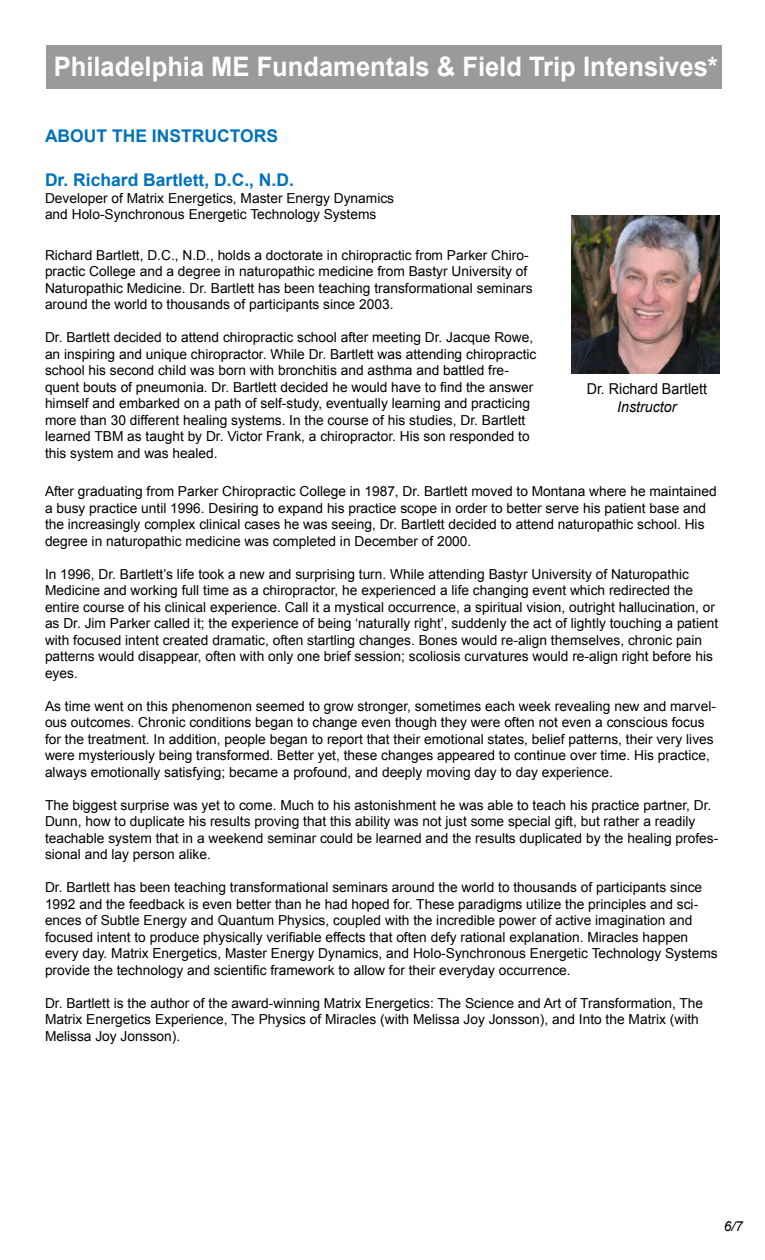
<style>
.page{position:relative;width:765px;height:1260px;background:#fff}
.page>*{position:absolute;margin:0;border:0;box-sizing:border-box;transform-origin:0 0}
.t1{font:700 26.88px "Arial";color:#fff;scale:.95 1}
.t2{font:700 17.5px "Arial";color:#0072bc}
.t3{font:15px "Arial";color:#000;scale:.95 1}
.t4{font:italic 15px "Arial";color:#000;scale:.95 1}
.t5{font:13.75px/16.5px "Arial";color:#000}
.t6{font:italic 13.75px "Arial";color:#000}
</style>
<div class="page">
<div style="left:46px;top:45px;width:675px;height:43px;background:#9a9a9a"></div>
<img style="left:571px;top:216px;width:148px;height:158px">
<h1 class="t1" style="left:54px;top:49px;width:700px">Philadelphia ME Fundamentals &amp; Field Trip Intensives*</h1>
<p class="t2" style="left:45px;top:124px;width:235px">ABOUT THE INSTRUCTORS</p>
<p class="t2" style="left:45px;top:169px;width:250px">Dr. Richard Bartlett, D.C., N.D.</p>
<p class="t5" style="left:45px;top:190px;width:351px">Developer of Matrix Energetics, Master Energy Dynamics and Holo-Synchronous Energetic Technology Systems</p>
<p class="t5" style="left:45px;top:247px;width:489px">Richard Bartlett, D.C., N.D., holds a doctorate in chiropractic from Parker Chiro&shy;practic College and a degree in naturopathic medicine from Bastyr University of Naturopathic Medicine. Dr. Bartlett has been teaching transformational seminars around the world to thousands of participants since 2003.</p>
<p class="t5" style="left:45px;top:329px;width:493px">Dr. Bartlett decided to attend chiropractic school after meeting Dr. Jacque Rowe, an inspiring and unique chiropractor. While Dr. Bartlett was attending chiropractic school his second child was born with bronchitis and asthma and battled fre&shy;quent bouts of pneumonia. Dr. Bartlett decided he would have to find the answer himself and embarked on a path of self-study, eventually learning and practicing more than 30 different healing systems. In the course of his studies, Dr. Bartlett learned TBM as taught by Dr. Victor Frank, a chiropractor. His son responded to this system and was healed.</p>
<p class="t5" style="left:45px;top:483px;width:673px">After graduating from Parker Chiropractic College in 1987, Dr. Bartlett moved to Montana where he maintained a busy practice until 1996. Desiring to expand his practice scope in order to better serve his patient base and the increasingly complex clinical cases he was seeing, Dr. Bartlett decided to attend naturopathic school. His degree in naturopathic medicine was completed in December of 2000.</p>
<p class="t5" style="left:45px;top:566px;width:675px">In 1996, Dr. Bartlett’s life took a new and surprising turn. While attending Bastyr University of Naturopathic Medicine and working full time as a chiropractor, he experienced a life changing event which redirected the entire course of his clinical experience. Call it a mystical occurrence, a spiritual vision, outright hallucination, or as Dr. Jim Parker called it; the experience of being ‘naturally right’, suddenly the act of lightly touching a patient with focused intent created dramatic, often startling changes. Bones would re-align themselves, chronic pain patterns would disappear, often with only one brief session; scoliosis curvatures would re-align right before his eyes.</p>
<p class="t5" style="left:45px;top:698px;width:673px">As time went on this phenomenon seemed to grow stronger, sometimes each week revealing new and marvel&shy;ous outcomes. Chronic conditions began to change even though they were often not even a conscious focus for the treatment. In addition, people began to report that their emotional states, belief patterns, their very lives were mysteriously being transformed. Better yet, these changes appeared to continue over time. His practice, always emotionally satisfying; became a profound, and deeply moving day to day experience.</p>
<p class="t5" style="left:45px;top:797px;width:675px">The biggest surprise was yet to come. Much to his astonishment he was able to teach his practice partner, Dr.<br>Dunn, how to duplicate his results proving that this ability was not just some special gift, but rather a readily teachable system that in a weekend seminar could be learned and the results duplicated by the healing profes&shy;sional and lay person alike.</p>
<p class="t5" style="left:45px;top:879px;width:674px">Dr. Bartlett has been teaching transformational seminars around the world to thousands of participants since 1992 and the feedback is even better than he had hoped for. These paradigms utilize the principles and sci&shy;ences of Subtle Energy and Quantum Physics, coupled with the incredible power of active imagination and focused intent to produce physically verifiable effects that often defy rational explanation. Miracles happen every day. Matrix Energetics, Master Energy Dynamics, and Holo-Synchronous Energetic Technology Systems provide the technology and scientific framework to allow for their everyday occurrence.</p>
<p class="t5" style="left:45px;top:995px;width:660px">Dr. Bartlett is the author of the award-winning Matrix Energetics: The Science and Art of Transformation, The<br>Matrix Energetics Experience, The Physics of Miracles (with Melissa Joy Jonsson), and Into the Matrix (with<br>Melissa Joy Jonsson).</p>
<p class="t3" style="left:587px;top:379px;width:128px">Dr. Richard Bartlett</p>
<p class="t4" style="left:617px;top:397px;width:64px">Instructor</p>
<p class="t6" style="left:724px;top:1218px;width:21px">6/7</p>
</div>
